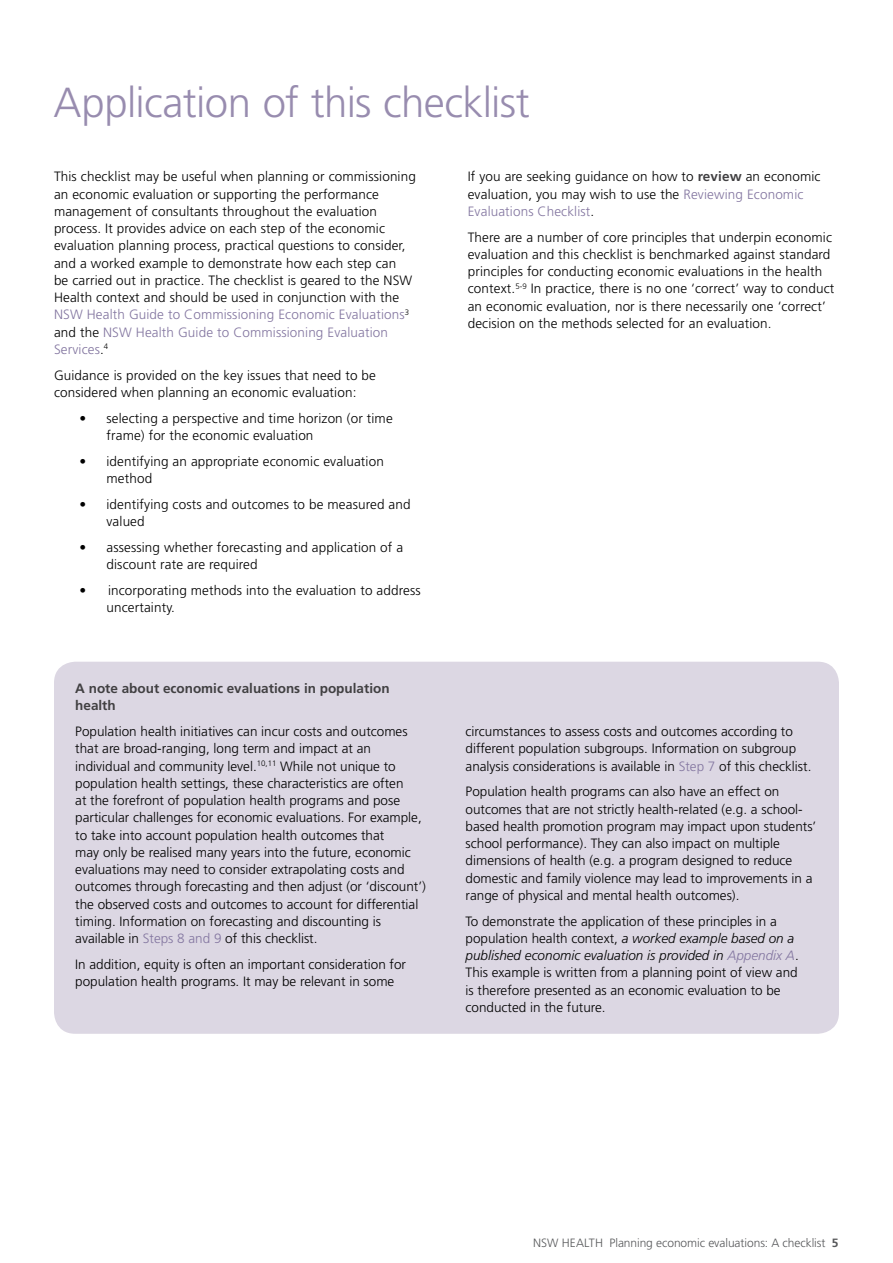
<style>
.page{position:relative;width:893px;height:1263px;background:#fff}
.page>*{position:absolute;margin:0;border:0;box-sizing:border-box;transform-origin:0 0}
.t1{font:300 42px "Frutiger LT Std";letter-spacing:-.015em;color:#988caf}
.t2{font:300 13.5px/17.2px "Frutiger LT Std";color:#000}
.t3{font:700 13.5px/17.2px "Frutiger LT Std";color:#414042}
.t4{font:300 12px "Frutiger LT Std";letter-spacing:-.005em;color:#58595b}
.s1{color:#8376a0}
.s2{font-weight:700;color:#414042}
.s3{font-style:italic}
.s4{font-style:italic;color:#8376a0}
.s5{font-weight:700}
</style>
<div class="page">
<div style="left:54px;top:662px;width:785px;height:372px;background:#dcd7e3;border-radius:21px"></div>
<h1 class="t1" style="left:54px;top:78px;width:478px">Application of this checklist</h1>
<p class="t2" style="left:54px;top:168px;width:363px">This checklist may be useful when planning or commissioning an economic evaluation or supporting the performance management of consultants throughout the evaluation process. It provides advice on each step of the economic evaluation planning process, practical questions to consider, and a worked example to demonstrate how each step can<br>be carried out in practice. The checklist is geared to the NSW Health context and should be used in conjunction with the <span class="s1">NSW Health Guide to Commissioning Economic Evaluations</span><sup>3 </sup>and the <span class="s1">NSW Health Guide to Commissioning Evaluation Services</span>.<sup>4</sup></p>
<p class="t2" style="left:54px;top:366px;width:323px">Guidance is provided on the key issues that need to be considered when planning an economic evaluation:</p>
<p class="t2" style="left:107px;top:409px;width:288px;text-indent:-27px">• selecting a perspective and time horizon (or time frame) for the economic evaluation</p>
<p class="t2" style="left:107px;top:452px;width:279px;text-indent:-27px">• identifying an appropriate economic evaluation method</p>
<p class="t2" style="left:107px;top:495px;width:306px;text-indent:-27px">• identifying costs and outcomes to be measured and valued</p>
<p class="t2" style="left:107px;top:538px;width:298px;text-indent:-27px">• assessing whether forecasting and application of a discount rate are required</p>
<p class="t2" style="left:107px;top:581px;width:316px;text-indent:-27px">• incorporating methods into the evaluation to address uncertainty.</p>
<p class="t3" style="left:75px;top:680px;width:316px">A note about economic evaluations in population health</p>
<p class="t2" style="left:75px;top:723px;width:352px">Population health initiatives can incur costs and outcomes that are broad-ranging, long term and impact at an individual and community level.<sup>10,11</sup> While not unique to population health settings, these characteristics are often<br>at the forefront of population health programs and pose particular challenges for economic evaluations. For example, to take into account population health outcomes that<br>may only be realised many years into the future, economic evaluations may need to consider extrapolating costs and outcomes through forecasting and then adjust (or ‘discount’) the observed costs and outcomes to account for differential timing. Information on forecasting and discounting is available in <span class="s1">Steps 8 and 9</span> of this checklist.</p>
<p class="t2" style="left:75px;top:956px;width:332px">In addition, equity is often an important consideration for population health programs. It may be relevant in some</p>
<p class="t2" style="left:468px;top:168px;width:354px">If you are seeking guidance on how to <span class="s2">review</span> an economic evaluation, you may wish to use the <span class="s1">Reviewing Economic<br>Evaluations Checklist</span>.</p>
<p class="t2" style="left:468px;top:228px;width:368px">There are a number of core principles that underpin economic evaluation and this checklist is benchmarked against standard principles for conducting economic evaluations in the health context.<sup>5-9</sup> In practice, there is no one ‘correct’ way to conduct an economic evaluation, nor is there necessarily one ‘correct’ decision on the methods selected for an evaluation.</p>
<p class="t2" style="left:466px;top:723px;width:347px">circumstances to assess costs and outcomes according to different population subgroups. Information on subgroup analysis considerations is available in <span class="s1">Step 7</span> of this checklist.</p>
<p class="t2" style="left:466px;top:783px;width:352px">Population health programs can also have an effect on outcomes that are not strictly health-related (e.g. a school&shy;based health promotion program may impact upon students’ school performance). They can also impact on multiple dimensions of health (e.g. a program designed to reduce domestic and family violence may lead to improvements in a range of physical and mental health outcomes).</p>
<p class="t2" style="left:466px;top:912px;width:335px">To demonstrate the application of these principles in a population health context, <span class="s3">a worked example based on a published economic evaluation is provided in</span> <span class="s4">Appendix A</span>.<br>This example is written from a planning point of view and is therefore presented as an economic evaluation to be conducted in the future.</p>
<p class="t4" style="left:533px;top:1236px;width:307px">NSW HEALTH Planning economic evaluations: A checklist <span class="s5">5</span></p>
</div>
